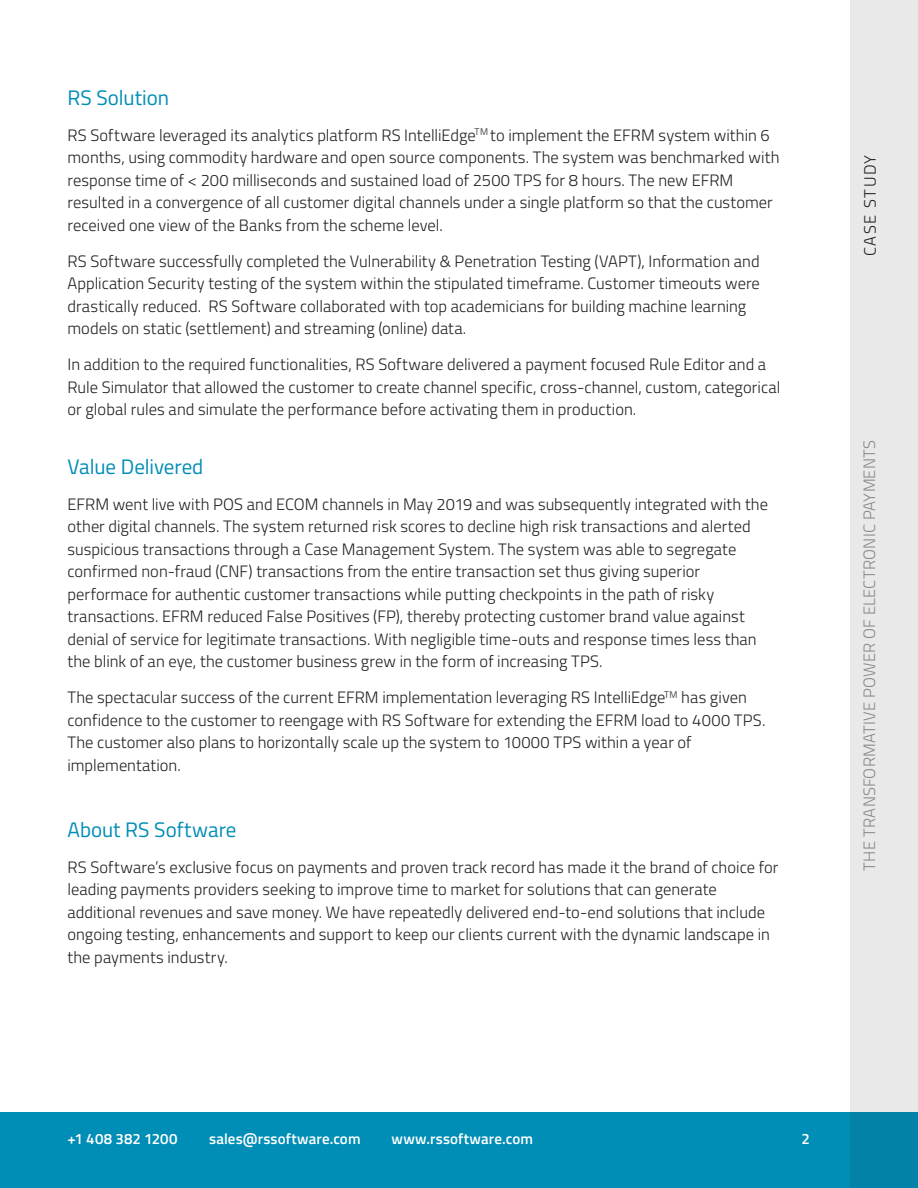
<style>
.page{position:relative;width:918px;height:1188px;background:#fff}
.page>*{position:absolute;margin:0;border:0;box-sizing:border-box;transform-origin:0 0}
.Subhead{font:21px "Titillium Web";color:#008db6}
.Subhead-2{font:300 16.5px/22.5px "Titillium Web";color:#231f20}
.t1{font:300 16.5px "Titillium Web";letter-spacing:.01em;color:#939598}
.Subhead-3{font:300 16.5px "Titillium Web";letter-spacing:.1em;color:#231f20}
.t2{font:600 15px "Titillium Web";letter-spacing:.005em;color:#fff}
</style>
<div class="page">
<div style="left:0;top:1112px;width:918px;height:76px;background:#008db6"></div>
<div style="left:850px;top:0;width:68px;height:1188px;background:#e9e9e9"></div>
<p class="Subhead" style="left:68px;top:82px;width:103px">RS Solution</p>
<p class="Subhead-2" style="left:68px;top:123px;width:713px">RS Software leveraged its analytics platform RS IntelliEdge<sup>TM</sup> to implement the EFRM system within 6 months, using commodity hardware and open source components. The system was benchmarked with response time of &lt; 200 milliseconds and sustained load of 2500 TPS for 8 hours. The new EFRM resulted in a convergence of all customer digital channels under a single platform so that the customer received one view of the Banks from the scheme level.</p>
<p class="Subhead-2" style="left:68px;top:249px;width:694px">RS Software successfully completed the Vulnerability &amp; Penetration Testing (VAPT), Information and Application Security testing of the system within the stipulated timeframe. Customer timeouts were drastically reduced. RS Software collaborated with top academicians for building machine learning models on static (settlement) and streaming (online) data.</p>
<p class="Subhead-2" style="left:68px;top:352px;width:715px">In addition to the required functionalities, RS Software delivered a payment focused Rule Editor and a<br>Rule Simulator that allowed the customer to create channel specific, cross-channel, custom, categorical or global rules and simulate the performance before activating them in production.</p>
<p class="Subhead" style="left:68px;top:451px;width:137px">Value Delivered</p>
<p class="Subhead-2" style="left:68px;top:492px;width:702px">EFRM went live with POS and ECOM channels in May 2019 and was subsequently integrated with the other digital channels. The system returned risk scores to decline high risk transactions and alerted suspicious transactions through a Case Management System. The system was able to segregate confirmed non-fraud (CNF) transactions from the entire transaction set thus giving superior performace for authentic customer transactions while putting checkpoints in the path of risky transactions. EFRM reduced False Positives (FP), thereby protecting customer brand value against denial of service for legitimate transactions. With negligible time-outs and response times less than the blink of an eye, the customer business grew in the form of increasing TPS.</p>
<p class="Subhead-2" style="left:68px;top:685px;width:699px">The spectacular success of the current EFRM implementation leveraging RS IntelliEdge<sup>TM</sup> has given confidence to the customer to reengage with RS Software for extending the EFRM load to 4000 TPS.<br>The customer also plans to horizontally scale up the system to 10000 TPS within a year of implementation.</p>
<p class="Subhead" style="left:68px;top:814px;width:171px">About RS Software</p>
<p class="Subhead-2" style="left:68px;top:855px;width:712px">RS Software’s exclusive focus on payments and proven track record has made it the brand of choice for leading payments providers seeking to improve time to market for solutions that can generate additional revenues and save money. We have repeatedly delivered end-to-end solutions that include ongoing testing, enhancements and support to keep our clients current with the dynamic landscape in the payments industry.</p>
<p class="Subhead-3" style="left:858px;top:256px;width:103px;rotate:-90deg">CASE STUDY</p>
<p class="t1" style="left:857px;top:871px;width:432px;rotate:-90deg">THE TRANSFORMATIVE POWER OF ELECTRONIC PAYMENTS</p>
<p class="t2" style="left:68px;top:1128px;width:111px">+1 408 382 1200</p>
<p class="t2" style="left:209px;top:1128px;width:153px">sales@rssoftware.com</p>
<p class="t2" style="left:392px;top:1128px;width:143px">www.rssoftware.com</p>
<p class="t2" style="left:802px;top:1128px;width:10px">2</p>
</div>
